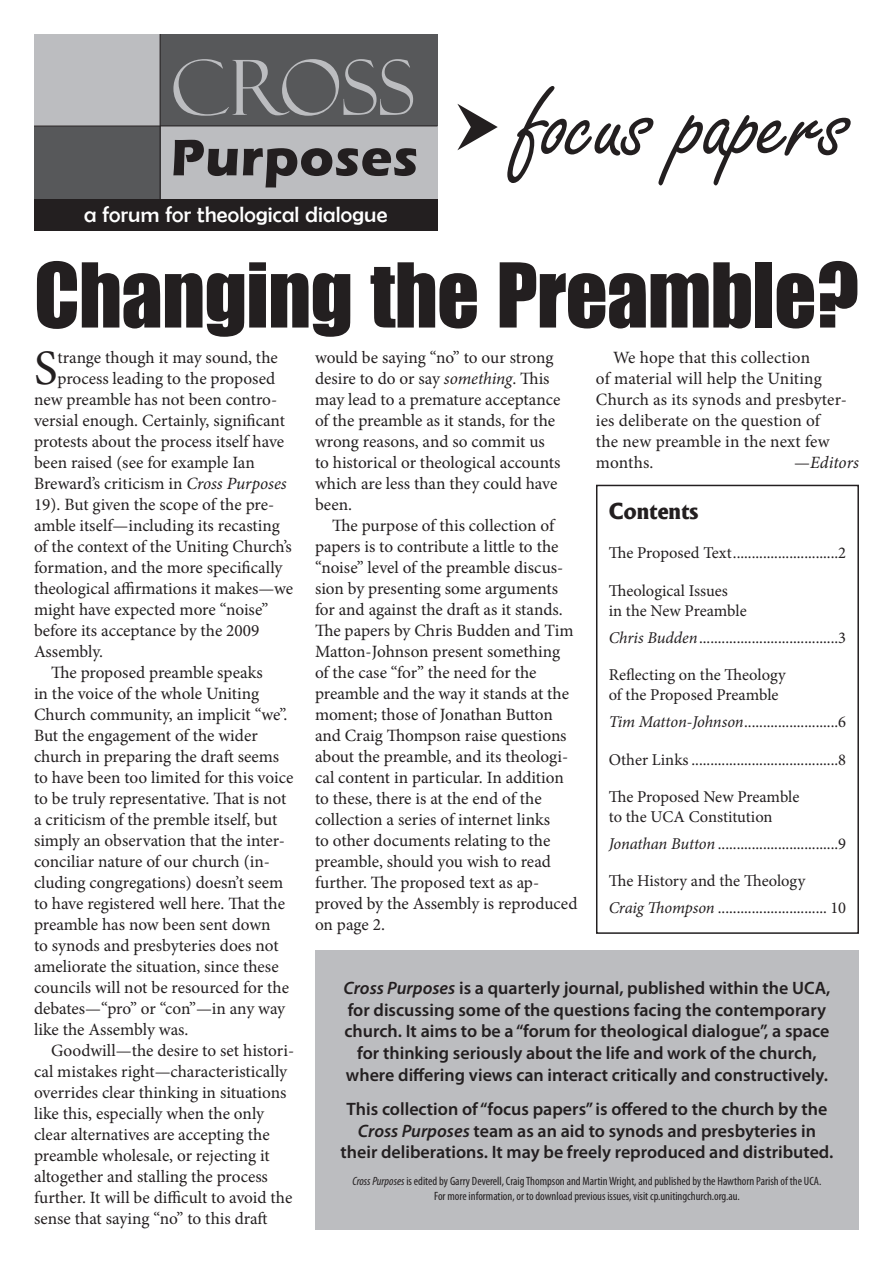
<style>
.page{position:relative;width:893px;height:1263px;background:#fff}
.page>*{position:absolute;margin:0;border:0;box-sizing:border-box;transform-origin:0 0}
.t1{font:109.5px "Freestyle Script";letter-spacing:-.01em;color:#231f20}
.t2{font:82.5px "Impact";letter-spacing:-.01em;color:#231f20}
.t3{font:76.35px "Felix Titling";color:#bcbdc0}
.t4{font:700 53.1px "Eras ITC";letter-spacing:.01em;color:#231f20}
.t5{font:49.5px "Minion Pro";color:#231f20}
.t6{font:22.2px "Berlin Sans FB";letter-spacing:.01em;color:#fff}
.t7{font:800 21px "Alaska";color:#231f20}
.t8{font:600 18px/21.6px "Myriad Pro";color:#231f20;text-align:center}
.t9{font:17.25px/21px "Minion Pro";color:#231f20}
.t10{font:italic 17.25px "Minion Pro";color:#231f20}
.t11{font:16.5px/19.8px "Minion Pro";color:#231f20}
.t12{font:italic 16.5px "Minion Pro";letter-spacing:-.01em;color:#231f20}
.t13{font:condensed 12px/14.4px "Myriad Pro";color:#231f20;text-align:center}
.s1{font-style:italic}
.s2{font-style:normal}
</style>
<div class="page">
<div style="left:34px;top:34px;width:126px;height:91px;background:#bcbdc0"></div>
<div style="left:160px;top:34px;width:277px;height:91px;background:#57585a"></div>
<div style="left:160px;top:126px;width:277px;height:73px;background:#bcbdc0"></div>
<div style="left:34px;top:126px;width:126px;height:73px;background:#57585a"></div>
<hr style="left:160px;top:34px;width:1px;height:196px;background:#231f20">
<div style="left:34px;top:199px;width:403px;height:31px;background:#231f20"></div>
<hr style="left:34px;top:125px;width:403px;height:1px;background:#231f20">
<div style="left:315px;top:950px;width:544px;height:280px;background:#bcbdc0"></div>
<div style="left:596px;top:485px;width:263px;height:449px;border:2px solid #231f20"></div>
<h3 class="t3" style="left:171px;top:44px;width:246px">CROSS</h3>
<h3 class="t4" style="left:171px;top:127px;width:249px">Purposes</h3>
<p class="t6" style="left:84px;top:202px;width:305px">a forum for theological dialogue</p>
<h1 class="t1" style="left:518px;top:64px;width:334px">focus papers</h1>
<h2 class="t2" style="left:34px;top:231px;width:826px">Changing the Preamble?</h2>
<h3 class="t5" style="left:34px;top:335px;width:25px">S</h3>
<p class="t9" style="left:58px;top:347px;width:222px">trange though it may sound, the</p>
<p class="t9" style="left:58px;top:368px;width:219px">process leading to the proposed</p>
<p class="t9" style="left:34px;top:389px;width:245px">new preamble has not been contro-</p>
<p class="t9" style="left:34px;top:410px;width:252px">versial enough. Certainly, significant</p>
<p class="t9" style="left:34px;top:431px;width:252px">protests about the process itself have</p>
<p class="t9" style="left:34px;top:452px;width:222px">been raised (see for example Ian</p>
<p class="t9" style="left:34px;top:473px;width:254px">Breward’s criticism in <span class="s1">Cross Purposes</span></p>
<p class="t9" style="left:34px;top:494px;width:242px">19). But given the scope of the pre-</p>
<p class="t9" style="left:34px;top:515px;width:247px">amble itself—including its recasting</p>
<p class="t9" style="left:34px;top:536px;width:259px">of the context of the Uniting Church’s</p>
<p class="t9" style="left:34px;top:557px;width:250px">formation, and the more specifically</p>
<p class="t9" style="left:34px;top:578px;width:261px">theological affirmations it makes—we</p>
<p class="t9" style="left:34px;top:599px;width:236px">might have expected more “noise”</p>
<p class="t9" style="left:34px;top:620px;width:227px">before its acceptance by the 2009</p>
<p class="t9" style="left:34px;top:641px;width:71px">Assembly.</p>
<p class="t9" style="left:51px;top:662px;width:213px">The proposed preamble speaks</p>
<p class="t9" style="left:34px;top:683px;width:227px">in the voice of the whole Uniting</p>
<p class="t9" style="left:34px;top:704px;width:255px">Church community, an implicit “we”.</p>
<p class="t9" style="left:34px;top:725px;width:225px">But the engagement of the wider</p>
<p class="t9" style="left:34px;top:746px;width:247px">church in preparing the draft seems</p>
<p class="t9" style="left:34px;top:767px;width:261px">to have been too limited for this voice</p>
<p class="t9" style="left:34px;top:788px;width:254px">to be truly representative. That is not</p>
<p class="t9" style="left:34px;top:809px;width:245px">a criticism of the premble itself, but</p>
<p class="t9" style="left:34px;top:830px;width:252px">simply an observation that the inter-</p>
<p class="t9" style="left:34px;top:851px;width:237px">conciliar nature of our church (in-</p>
<p class="t9" style="left:34px;top:872px;width:251px">cluding congregations) doesn’t seem</p>
<p class="t9" style="left:34px;top:893px;width:253px">to have registered well here. That the</p>
<p class="t9" style="left:34px;top:914px;width:238px">preamble has now been sent down</p>
<p class="t9" style="left:34px;top:935px;width:246px">to synods and presbyteries does not</p>
<p class="t9" style="left:34px;top:956px;width:246px">ameliorate the situation, since these</p>
<p class="t9" style="left:34px;top:977px;width:256px">councils will not be resourced for the</p>
<p class="t9" style="left:34px;top:998px;width:253px">debates—“pro” or “con”—in any way</p>
<p class="t9" style="left:34px;top:1019px;width:156px">like the Assembly was.</p>
<p class="t9" style="left:51px;top:1040px;width:245px">Goodwill—the desire to set histori-</p>
<p class="t9" style="left:34px;top:1061px;width:255px">cal mistakes right—characteristically</p>
<p class="t9" style="left:34px;top:1082px;width:254px">overrides clear thinking in situations</p>
<p class="t9" style="left:34px;top:1103px;width:232px">like this, especially when the only</p>
<p class="t9" style="left:34px;top:1124px;width:237px">clear alternatives are accepting the</p>
<p class="t9" style="left:34px;top:1145px;width:237px">preamble wholesale, or rejecting it</p>
<p class="t9" style="left:34px;top:1166px;width:235px">altogether and stalling the process</p>
<p class="t9" style="left:34px;top:1187px;width:260px">further. It will be difficult to avoid the</p>
<p class="t9" style="left:34px;top:1208px;width:235px">sense that saying “no” to this draft</p>
<p class="t9" style="left:315px;top:347px;width:247px">would be saying “no” to our strong desire to do or say <span class="s1">something</span>. This may lead to a premature acceptance of the preamble as it stands, for the wrong reasons, and so commit us to historical or theological accounts which are less than they could have been.</p>
<p class="t9" style="left:315px;top:515px;width:264px;text-indent:17px">The purpose of this collection of papers is to contribute a little to the “noise” level of the preamble discus&shy;sion by presenting some arguments for and against the draft as it stands.<br>The papers by Chris Budden and Tim Matton-Johnson present something of the case “for” the need for the preamble and the way it stands at the moment; those of Jonathan Button and Craig Thompson raise questions about the preamble, and its theologi&shy;cal content in particular. In addition to these, there is at the end of the collection a series of internet links<br>to other documents relating to the preamble, should you wish to read further. The proposed text as ap&shy;proved by the Assembly is reproduced on page 2.</p>
<p class="t9" style="left:596px;top:347px;width:253px;text-indent:17px">We hope that this collection<br>of material will help the Uniting<br>Church as its synods and presbyter&shy;ies deliberate on the question of<br>the new preamble in the next few months.</p>
<p class="t10" style="left:794px;top:451px;width:66px"><span class="s2">—</span>Editors</p>
<p class="t7" style="left:609px;top:497px;width:91px">Contents</p>
<p class="t11" style="left:609px;top:543px;width:124px">The Proposed Text</p>
<p class="t11" style="left:838px;top:543px;width:9px">2</p>
<p class="t11" style="left:609px;top:581px;width:139px">Theological Issues<br>in the New Preamble</p>
<p class="t12" style="left:609px;top:626px;width:90px">Chris Budden</p>
<p class="t11" style="left:838px;top:628px;width:9px">3</p>
<p class="t11" style="left:609px;top:665px;width:179px">Reflecting on the Theology of the Proposed Preamble</p>
<p class="t12" style="left:609px;top:710px;width:136px">Tim Matton-Johnson</p>
<p class="t11" style="left:838px;top:712px;width:9px">6</p>
<p class="t11" style="left:609px;top:749px;width:81px">Other Links</p>
<p class="t11" style="left:838px;top:749px;width:9px">8</p>
<p class="t11" style="left:609px;top:787px;width:192px">The Proposed New Preamble to the UCA Constitution</p>
<p class="t12" style="left:609px;top:832px;width:108px">Jonathan Button</p>
<p class="t11" style="left:838px;top:834px;width:9px">9</p>
<p class="t11" style="left:609px;top:871px;width:198px">The History and the Theology</p>
<p class="t12" style="left:609px;top:897px;width:107px">Craig Thompson</p>
<p class="t11" style="left:830px;top:898px;width:17px">10</p>
<p class="t8" style="left:343px;top:977px;width:488px"><span class="s1">Cross Purposes</span> is a quarterly journal, published within the UCA, for discussing some of the questions facing the contemporary church. It aims to be a “forum for theological dialogue”, a space for thinking seriously about the life and work of the church, where differing views can interact critically and constructively.</p>
<p class="t8" style="left:340px;top:1098px;width:494px">This collection of “focus papers” is offered to the church by the<br><span class="s1">Cross Purposes</span> team as an aid to synods and presbyteries in their deliberations. It may be freely reproduced and distributed.</p>
<p class="t13" style="left:352px;top:1174px;width:470px"><span class="s1">Cross Purposes</span> is edited by Garry Deverell, Craig Thompson and Martin Wright, and published by the Hawthorn Parish of the UCA.<br>For more information, or to download previous issues, visit cp.unitingchurch.org.au.</p>
</div>
